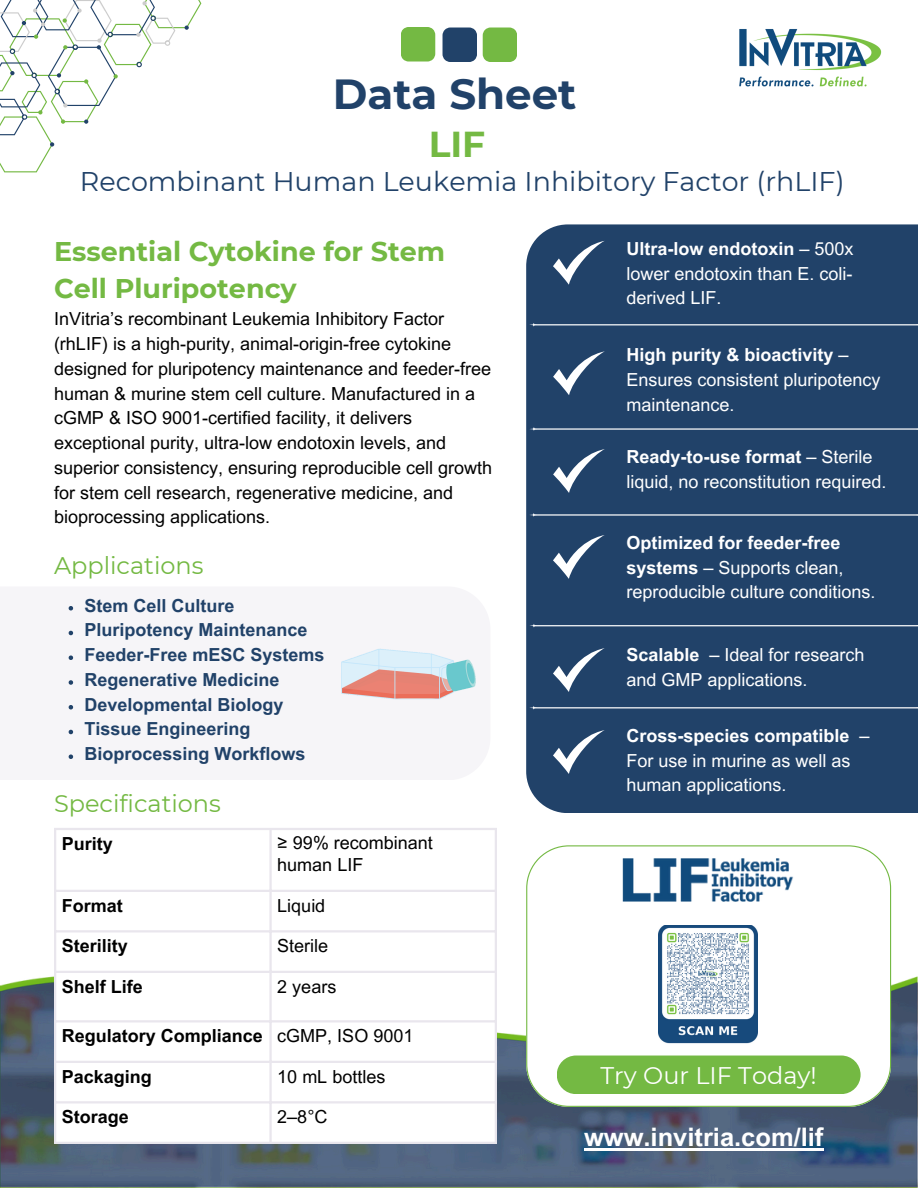
<style>
.page{position:relative;width:918px;height:1188px;background:#fff}
.page>*{position:absolute;margin:0;border:0;box-sizing:border-box;transform-origin:0 0}
.t1{font:700 42px "Montserrat";color:#214269}
.t2{font:700 36px "Montserrat";color:#74b943}
.t3{font:27px "Montserrat";color:#214269}
.t4{font:700 27px/37.2px "Montserrat";color:#74b943}
.t5{font:700 25.5px "Arial MT Pro";color:#fff}
.t6{font:24px "Montserrat";color:#74b943}
.t7{font:24px "Montserrat";color:#fff}
.t8{font:18px/24.8px "Arial MT Pro";color:#000}
.t9{font:18px/24.8px "Arial MT Pro";color:#fff}
.t10{font:700 18px "Arial MT Pro";color:#214269}
.t11{font:700 18px "Arial MT Pro";color:#000}
.s1{font-weight:700}
</style>
<div class="page">
<div style="left:526px;top:224px;width:392px;height:588px;background:#214269"></div>
<img style="left:0;top:974px;width:918px;height:214px">
<svg style="left:553px;top:241px;width:52px;height:44px"></svg>
<svg style="left:553px;top:351px;width:52px;height:44px"></svg>
<svg style="left:553px;top:449px;width:52px;height:44px"></svg>
<svg style="left:553px;top:535px;width:52px;height:44px"></svg>
<svg style="left:553px;top:648px;width:52px;height:44px"></svg>
<svg style="left:56px;top:889px;width:439px;height:253px"></svg>
<hr style="left:54px;top:830px;width:2px;height:312px;background:#e9e6ed">
<hr style="left:269px;top:830px;width:3px;height:312px;background:#e9e6ed">
<hr style="left:495px;top:830px;width:2px;height:312px;background:#e9e6ed">
<hr style="left:54px;top:828px;width:443px;height:2px;background:#e9e6ed">
<hr style="left:54px;top:890px;width:443px;height:2px;background:#e9e6ed">
<hr style="left:54px;top:930px;width:443px;height:2px;background:#e9e6ed">
<hr style="left:54px;top:971px;width:443px;height:2px;background:#e9e6ed">
<hr style="left:54px;top:1020px;width:443px;height:2px;background:#e9e6ed">
<hr style="left:54px;top:1061px;width:443px;height:2px;background:#e9e6ed">
<hr style="left:54px;top:1101px;width:443px;height:2px;background:#e9e6ed">
<hr style="left:54px;top:1142px;width:443px;height:2px;background:#e9e6ed">
<svg style="left:527px;top:845px;width:364px;height:262px"></svg>
<img style="left:739px;top:29px;width:143px;height:58px">
<svg style="left:529px;top:323px;width:389px;height:3px"></svg>
<svg style="left:529px;top:427px;width:389px;height:3px"></svg>
<svg style="left:529px;top:513px;width:389px;height:3px"></svg>
<svg style="left:529px;top:624px;width:389px;height:3px"></svg>
<div style="left:557px;top:1056px;width:304px;height:38px;background:#74b943;border-radius:19px"></div>
<img style="left:659px;top:926px;width:99px;height:121px">
<img style="left:623px;top:859px;width:171px;height:43px">
<svg style="left:553px;top:730px;width:52px;height:44px"></svg>
<svg style="left:529px;top:706px;width:389px;height:3px"></svg>
<img style="left:340px;top:648px;width:137px;height:52px">
<svg style="left:69px;top:606px;width:4px;height:4px"></svg>
<svg style="left:69px;top:631px;width:4px;height:4px"></svg>
<svg style="left:69px;top:655px;width:4px;height:5px"></svg>
<svg style="left:69px;top:680px;width:4px;height:5px"></svg>
<svg style="left:69px;top:705px;width:4px;height:4px"></svg>
<svg style="left:69px;top:730px;width:4px;height:4px"></svg>
<svg style="left:69px;top:754px;width:4px;height:5px"></svg>
<hr style="left:584px;top:1148px;width:239px;height:3px;background:#fff">
<svg style="left:0;top:0;width:201px;height:172px"></svg>
<svg style="left:401px;top:27px;width:34px;height:35px"></svg>
<svg style="left:443px;top:28px;width:34px;height:34px"></svg>
<svg style="left:483px;top:28px;width:34px;height:34px"></svg>
<p class="t1" style="left:333px;top:69px;width:245px">Data Sheet</p>
<p class="t2" style="left:429px;top:122px;width:58px">LIF</p>
<p class="t3" style="left:80px;top:165px;width:766px">Recombinant Human Leukemia Inhibitory Factor (rhLIF)</p>
<p class="t4" style="left:54px;top:233px;width:393px">Essential Cytokine for Stem<br>Cell Pluripotency</p>
<p class="t8" style="left:54px;top:309px;width:440px">InVitria’s recombinant Leukemia Inhibitory Factor (rhLIF) is a high-purity, animal-origin-free cytokine designed for pluripotency maintenance and feeder-free human &amp; murine stem cell culture. Manufactured in a cGMP &amp; ISO 9001-certified facility, it delivers exceptional purity, ultra-low endotoxin levels, and superior consistency, ensuring reproducible cell growth for stem cell research, regenerative medicine, and bioprocessing applications.</p>
<p class="t6" style="left:54px;top:551px;width:151px">Applications</p>
<p class="t10" style="left:85px;top:599px;width:152px">Stem Cell Culture</p>
<p class="t10" style="left:85px;top:623px;width:225px">Pluripotency Maintenance</p>
<p class="t10" style="left:85px;top:648px;width:242px">Feeder-Free mESC Systems</p>
<p class="t10" style="left:85px;top:673px;width:197px">Regenerative Medicine</p>
<p class="t10" style="left:85px;top:698px;width:201px">Developmental Biology</p>
<p class="t10" style="left:85px;top:722px;width:168px">Tissue Engineering</p>
<p class="t10" style="left:85px;top:747px;width:223px">Bioprocessing Workflows</p>
<p class="t6" style="left:54px;top:788px;width:168px">Specifications</p>
<p class="t11" style="left:62px;top:837px;width:53px">Purity</p>
<p class="t8" style="left:277px;top:835px;width:157px;line-height:21.3px">≥ 99% recombinant human LIF</p>
<h1 class="t11" style="left:62px;top:899px;width:63px">Format</h1>
<h2 class="t8" style="left:277px;top:895px;width:50px">Liquid</h2>
<h4 class="t11" style="left:62px;top:939px;width:68px">Sterility</h4>
<h3 class="t8" style="left:277px;top:936px;width:53px">Sterile</h3>
<p class="t11" style="left:62px;top:980px;width:83px">Shelf Life</p>
<h5 class="t8" style="left:277px;top:976px;width:61px">2 years</h5>
<p class="t11" style="left:62px;top:1029px;width:203px">Regulatory Compliance</p>
<p class="t8" style="left:277px;top:1026px;width:138px">cGMP, ISO 9001</p>
<p class="t11" style="left:62px;top:1070px;width:92px">Packaging</p>
<p class="t8" style="left:277px;top:1066px;width:110px">10 mL bottles</p>
<p class="t11" style="left:62px;top:1110px;width:69px">Storage</p>
<p class="t8" style="left:277px;top:1107px;width:52px">2–8°C</p>
<p class="t9" style="left:626px;top:238px;width:229px;text-align:justify"><span class="s1">Ultra-low endotoxin</span> – 500x lower endotoxin than E. coli&shy;derived LIF.</p>
<p class="t9" style="left:626px;top:345px;width:256px"><span class="s1">High purity &amp; bioactivity</span> –<br>Ensures consistent pluripotency maintenance.</p>
<h5 class="t9" style="left:626px;top:447px;width:262px"><span class="s1">Ready-to-use format</span> – Sterile liquid, no reconstitution required.</h5>
<p class="t9" style="left:626px;top:532px;width:251px"><span class="s1">Optimized for feeder-free systems</span> – Supports clean, reproducible culture conditions.</p>
<p class="t9" style="left:626px;top:645px;width:240px"><span class="s1">Scalable</span> – Ideal for research and GMP applications.</p>
<p class="t9" style="left:626px;top:725px;width:245px"><span class="s1">Cross-species compatible</span> –<br>For use in murine as well as human applications.</p>
<p class="t7" style="left:601px;top:1061px;width:218px">Try Our LIF Today!</p>
<p class="t5" style="left:584px;top:1127px;width:241px">www.invitria.com/lif</p>
</div>
